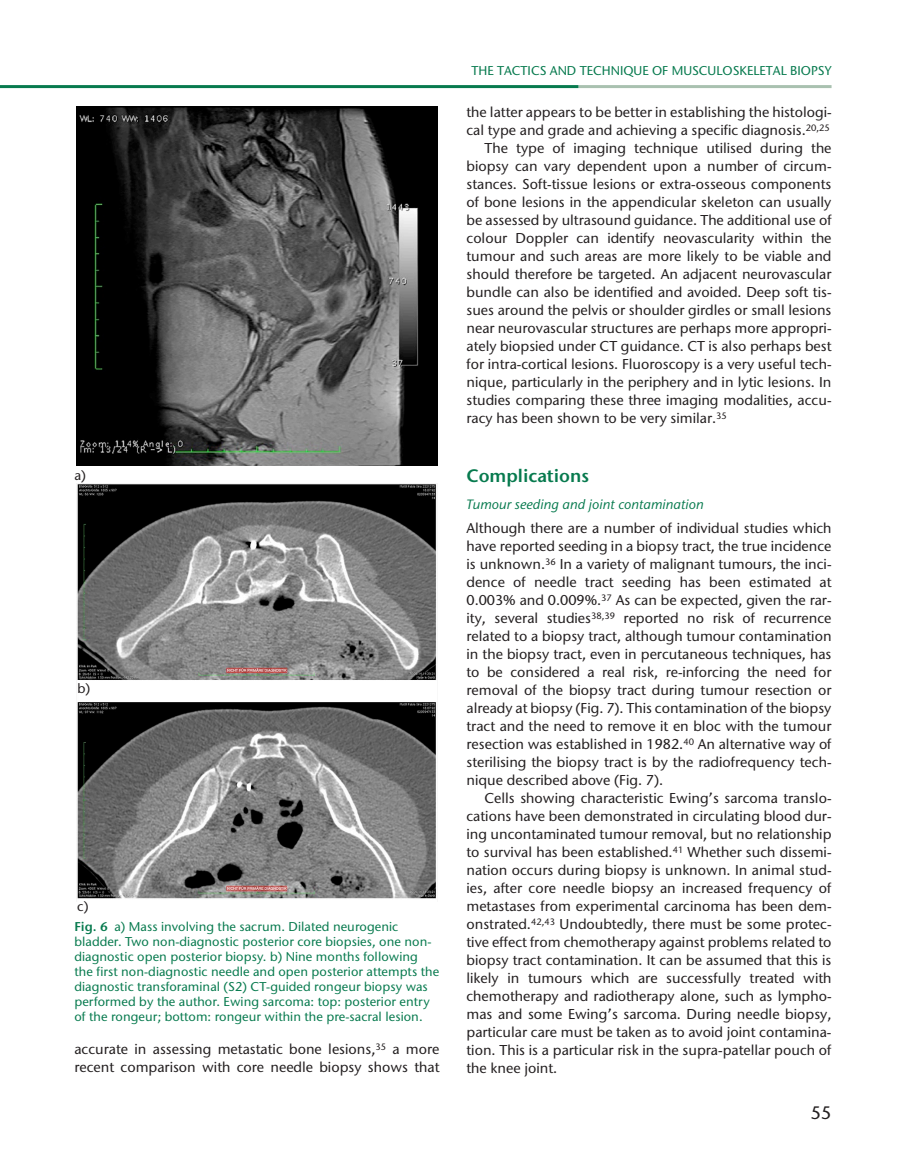
<style>
.page{position:relative;width:906px;height:1170px;background:#fff}
.page>*{position:absolute;margin:0;border:0;box-sizing:border-box;transform-origin:0 0}
.t1{font:600 18px "Stone Sans ITC Pro";color:#077a4e}
.t2{font:500 18px "Stone Sans ITC Pro";color:#231f20}
.t3{font:500 14.25px/18px "Stone Sans ITC Pro";color:#231f20;text-align:justify}
.t4{font:italic 500 13.5px "Stone Sans ITC Pro";color:#077a4e}
.t5{font:500 13.5px "Stone Sans ITC Pro";color:#231f20}
.t6{font:500 12.75px/15px "Stone Sans ITC Pro";letter-spacing:.005em;color:#077a4e}
.s1{font-weight:600}
</style>
<div class="page">
<hr style="left:578px;top:85px;width:253px;height:3px;background:#a9c1b0">
<hr style="left:0;top:85px;width:578px;height:3px;background:#077a4e">
<img style="left:77px;top:106px;width:360px;height:359px">
<img style="left:77px;top:484px;width:360px;height:415px">
<p class="t5" style="left:74px;top:467px;width:13px">a)</p>
<p class="t5" style="left:77px;top:680px;width:14px">b)</p>
<p class="t5" style="left:77px;top:898px;width:13px">c)</p>
<p class="t6" style="left:74px;top:919px;width:366px"><span class="s1">Fig. 6</span> a) Mass involving the sacrum. Dilated neurogenic bladder. Two non-diagnostic posterior core biopsies, one non&shy;diagnostic open posterior biopsy. b) Nine months following the first non-diagnostic needle and open posterior attempts the diagnostic transforaminal (S2) CT-guided rongeur biopsy was performed by the author. Ewing sarcoma: top: posterior entry of the rongeur; bottom: rongeur within the pre-sacral lesion.</p>
<p class="t3" style="left:74px;top:1039px;width:366px">accurate in assessing metastatic bone lesions,<sup>35</sup> a more recent comparison with core needle biopsy shows that</p>
<p class="t6" style="left:471px;top:63px;width:34px">The tactics</p>
<p class="t6" style="left:550px;top:63px;width:10px">and</p>
<p class="t6" style="left:580px;top:63px;width:9px">techni</p>
<p class="t6" style="left:623px;top:63px;width:57px">queofmusculoskeletal</p>
<p class="t6" style="left:790px;top:63px;width:8px">biops</p>
<p class="t6" style="left:824px;top:63px;width:8px">y</p>
<p class="t3" style="left:466px;top:103px;width:366px">the latter appears to be better in establishing the histologi-</p>
<p class="t3" style="left:466px;top:121px;width:365px">cal type and grade and achieving a specific diagnosis.<sup>20,25</sup></p>
<p class="t3" style="left:484px;top:139px;width:348px">The type of imaging technique utilised during the</p>
<p class="t3" style="left:466px;top:157px;width:366px">biopsy can vary dependent upon a number of circum-</p>
<p class="t3" style="left:466px;top:175px;width:366px">stances. Soft-tissue lesions or extra-osseous components</p>
<p class="t3" style="left:466px;top:193px;width:366px">of bone lesions in the appendicular skeleton can usually</p>
<p class="t3" style="left:466px;top:211px;width:366px">be assessed by ultrasound guidance. The additional use of</p>
<p class="t3" style="left:466px;top:229px;width:366px">colour Doppler can identify neovascularity within the</p>
<p class="t3" style="left:466px;top:247px;width:366px">tumour and such areas are more likely to be viable and</p>
<p class="t3" style="left:466px;top:265px;width:367px">should therefore be targeted. An adjacent neurovascular</p>
<p class="t3" style="left:466px;top:283px;width:366px">bundle can also be identified and avoided. Deep soft tis-</p>
<p class="t3" style="left:466px;top:301px;width:366px">sues around the pelvis or shoulder girdles or small lesions</p>
<p class="t3" style="left:466px;top:319px;width:366px">near neurovascular structures are perhaps more appropri-</p>
<p class="t3" style="left:466px;top:337px;width:366px">ately biopsied under CT guidance. CT is also perhaps best</p>
<p class="t3" style="left:466px;top:355px;width:366px">for intra-cortical lesions. Fluoroscopy is a very useful tech-</p>
<p class="t3" style="left:466px;top:373px;width:366px">nique, particularly in the periphery and in lytic lesions. In</p>
<p class="t3" style="left:466px;top:391px;width:366px">studies comparing these three imaging modalities, accu-</p>
<p class="t3" style="left:466px;top:409px;width:262px">racy has been shown to be very similar.<sup>35</sup></p>
<p class="t1" style="left:466px;top:464px;width:124px">Complications</p>
<p class="t4" style="left:466px;top:495px;width:239px">Tumour seeding and joint contamination</p>
<p class="t3" style="left:466px;top:518px;width:367px">Although there are a number of individual studies which have reported seeding in a biopsy tract, the true incidence is unknown.<sup>36</sup> In a variety of malignant tumours, the inci&shy;dence of needle tract seeding has been estimated at 0.003% and 0.009%.<sup>37</sup> As can be expected, given the rar&shy;ity, several studies<sup>38,39</sup> reported no risk of recurrence related to a biopsy tract, although tumour contamination in the biopsy tract, even in percutaneous techniques, has to be considered a real risk, re-inforcing the need for removal of the biopsy tract during tumour resection or already at biopsy (Fig. 7). This contamination of the biopsy tract and the need to remove it en bloc with the tumour resection was established in 1982.<sup>40</sup> An alternative way of sterilising the biopsy tract is by the radiofrequency tech&shy;nique described above (Fig. 7).</p>
<p class="t3" style="left:466px;top:788px;width:366px;text-indent:18px">Cells showing characteristic Ewing’s sarcoma translo&shy;cations have been demonstrated in circulating blood dur&shy;ing uncontaminated tumour removal, but no relationship to survival has been established.<sup>41</sup> Whether such dissemi&shy;nation occurs during biopsy is unknown. In animal stud&shy;ies, after core needle biopsy an increased frequency of metastases from experimental carcinoma has been dem&shy;onstrated.<sup>42,43</sup> Undoubtedly, there must be some protec&shy;tive effect from chemotherapy against problems related to biopsy tract contamination. It can be assumed that this is likely in tumours which are successfully treated with chemotherapy and radiotherapy alone, such as lympho&shy;mas and some Ewing’s sarcoma. During needle biopsy, particular care must be taken as to avoid joint contamina&shy;tion. This is a particular risk in the supra-patellar pouch of the knee joint.</p>
<p class="t2" style="left:811px;top:1101px;width:22px">55</p>
</div>
